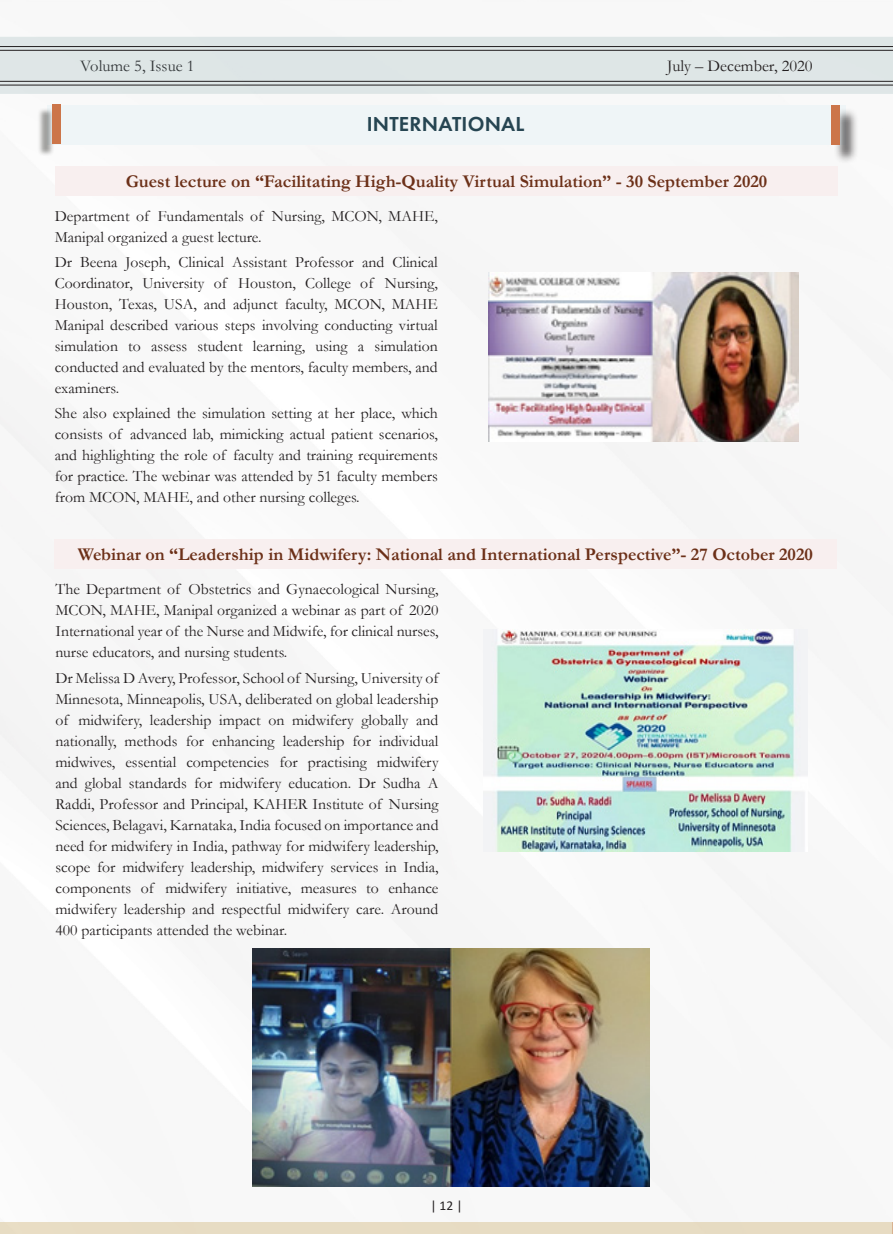
<style>
.page{position:relative;width:893px;height:1234px;background:#fff}
.page>*{position:absolute;margin:0;border:0;box-sizing:border-box;transform-origin:0 0}
.t1{font:600 21px "Futura PT";letter-spacing:.01em;color:#264552}
.t2{font:700 18px "Garamond";color:#6c3018}
.t3{font:16.5px "Garamond";color:#231f20}
.t4{font:15.75px/21px "Garamond";color:#231f20;text-align:justify}
.t5{font:13.5px "Calibri";color:#231f20}
</style>
<div class="page">
<img style="left:0;top:36px;width:893px;height:1151px">
<div style="left:0;top:1221px;width:893px;height:12px;background:#e7dcc3"></div>
<svg style="left:0;top:37px;width:893px;height:57px;background:#dbe2e3"></svg>
<hr style="left:0;top:46px;width:893px;height:1px;background:#231f20">
<hr style="left:0;top:50px;width:893px;height:1px;background:#231f20">
<hr style="left:0;top:81px;width:893px;height:1px;background:#231f20">
<hr style="left:0;top:85px;width:893px;height:1px;background:#231f20">
<div style="left:55px;top:166px;width:783px;height:29px;background:#f8efef"></div>
<div style="left:54px;top:539px;width:783px;height:30px;background:#f8efef"></div>
<div style="left:47px;top:105px;width:799px;height:40px;background:#eff5f7"></div>
<div style="left:834px;top:107px;width:24px;height:56px;background:#231f20;opacity:.75"></div>
<div style="left:831px;top:105px;width:9px;height:40px;background:#cc7549"></div>
<div style="left:37px;top:107px;width:18px;height:49px;background:#444440;opacity:.5"></div>
<div style="left:52px;top:104px;width:9px;height:40px;background:#cc7549"></div>
<img style="left:489px;top:273px;width:309px;height:168px">
<img style="left:253px;top:948px;width:396px;height:237px">
<img style="left:484px;top:629px;width:324px;height:222px">
<p class="t3" style="left:80px;top:55px;width:116px">Volume 5, Issue 1</p>
<p class="t3" style="left:667px;top:55px;width:147px">July – December, 2020</p>
<p class="t1" style="left:367px;top:111px;width:159px">INTERNATIONAL</p>
<p class="t2" style="left:126px;top:169px;width:643px">Guest lecture on “Facilitating High-Quality Virtual Simulation” - 30 September 2020</p>
<p class="t4" style="left:55px;top:205px;width:385px">Department of Fundamentals of Nursing, MCON, MAHE,<br>Manipal organized a guest lecture.</p>
<p class="t4" style="left:55px;top:251px;width:385px">Dr Beena Joseph, Clinical Assistant Professor and Clinical Coordinator, University of Houston, College of Nursing, Houston, Texas, USA, and adjunct faculty, MCON, MAHE Manipal described various steps involving conducting virtual simulation to assess student learning, using a simulation conducted and evaluated by the mentors, faculty members, and examiners.</p>
<p class="t4" style="left:55px;top:402px;width:385px">She also explained the simulation setting at her place, which consists of advanced lab, mimicking actual patient scenarios, and highlighting the role of faculty and training requirements for practice. The webinar was attended by 51 faculty members from MCON, MAHE, and other nursing colleges.</p>
<p class="t2" style="left:78px;top:542px;width:736px">Webinar on “Leadership in Midwifery: National and International Perspective”- 27 October 2020</p>
<p class="t4" style="left:55px;top:578px;width:385px">The Department of Obstetrics and Gynaecological Nursing, MCON, MAHE, Manipal organized a webinar as part of 2020<br>International year of the Nurse and Midwife, for clinical nurses, nurse educators, and nursing students.</p>
<p class="t4" style="left:55px;top:666px;width:385px">Dr Melissa D Avery, Professor, School of Nursing, University of Minnesota, Minneapolis, USA, deliberated on global leadership of midwifery, leadership impact on midwifery globally and nationally, methods for enhancing leadership for individual midwives, essential competencies for practising midwifery and global standards for midwifery education. Dr Sudha A Raddi, Professor and Principal, KAHER Institute of Nursing Sciences, Belagavi, Karnataka, India focused on importance and need for midwifery in India, pathway for midwifery leadership, scope for midwifery leadership, midwifery services in India, components of midwifery initiative, measures to enhance midwifery leadership and respectful midwifery care. Around 400 participants attended the webinar.</p>
<p class="t5" style="left:430px;top:1196px;width:34px">| 12 |</p>
</div>
